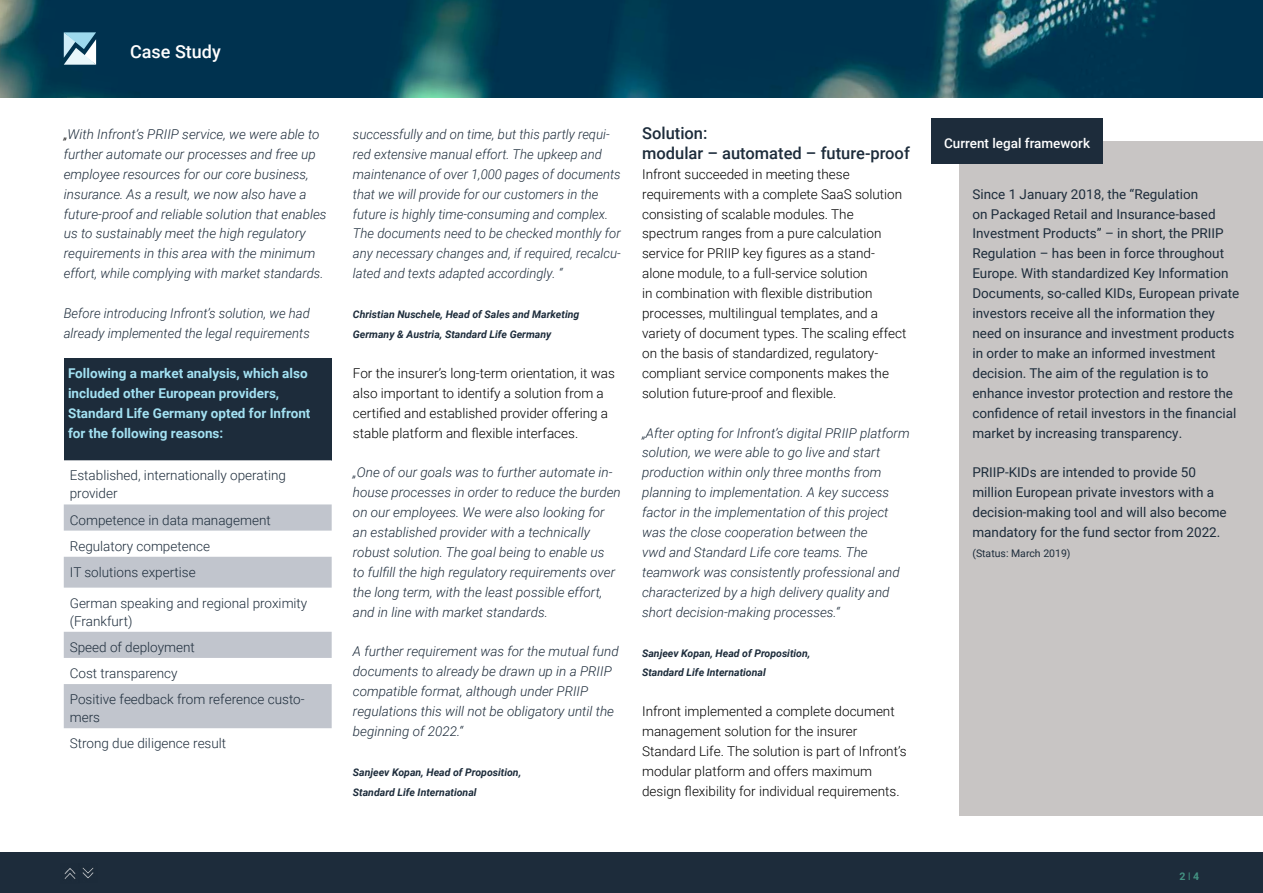
<style>
.page{position:relative;width:1263px;height:893px;background:#fff}
.page>*{position:absolute;margin:0;border:0;box-sizing:border-box;transform-origin:0 0}
.t1{font:500 18px "Roboto";color:#fff}
.t2{font:500 16.5px/20px "Roboto";color:#1d2c3b}
.t3{font:italic 300 13.5px/20px "Roboto";color:#1d2c3b}
.t4{font:300 13.5px/20px "Roboto";color:#000}
.t5{font:13.5px/20px "Roboto";color:#1d2c3b}
.t6{font:300 13.5px/26.1px "Roboto";color:#1d2c3b}
.t7{font:700 13.5px/20px "Roboto";color:#a3e1f2}
.t8{font:500 13.5px "Roboto";color:#fff}
.t9{font:italic 700 10.5px/20px "Roboto";color:#1d2c3b}
.t10{font:10.5px "Roboto";color:#1d2c3b}
.t11{font:700 10.5px "Roboto";color:#439282}
.s1{color:#000}
</style>
<div class="page">
<div style="left:64px;top:358px;width:268px;height:102px;background:#1d2c3b"></div>
<svg style="left:64px;top:460px;width:268px;height:269px"></svg>
<svg style="left:64px;top:504px;width:268px;height:224px;fill:#c1c5cd"></svg>
<div style="left:960px;top:141px;width:303px;height:674px;background:#c8c5c4"></div>
<div style="left:931px;top:118px;width:172px;height:46px;background:#1d2c3b"></div>
<div style="left:0;top:853px;width:1263px;height:40px;background:#1d2c3b"></div>
<img style="left:64px;top:868px;width:12px;height:11px">
<img style="left:82px;top:867px;width:12px;height:12px">
<img style="left:0;top:0;width:1263px;height:97px">
<svg style="left:64px;top:32px;width:32px;height:33px"></svg>
<h1 class="t1" style="left:130px;top:39px;width:92px">Case Study</h1>
<p class="t3" style="left:64px;top:124px;width:264px"><span class="s1">„</span>With Infront’s PRIIP service, we were able to further automate our processes and free up employee resources for our core business, insurance. As a result, we now also have a future-proof and reliable solution that enables us to sustainably meet the high regulatory requirements in this area with the minimum effort, while complying with market standards.</p>
<p class="t3" style="left:64px;top:303px;width:248px">Before introducing Infront’s solution, we had already implemented the legal requirements</p>
<p class="t7" style="left:68px;top:363px;width:244px">Following a market analysis, which also included other European providers, Standard Life Germany opted for Infront for the following reasons:</p>
<p class="t6" style="left:70px;top:466px;width:218px;line-height:18px">Established, internationally operating provider</p>
<p class="t6" style="left:70px;top:506px;width:203px">Competence in data management<br>Regulatory competence<br>IT solutions expertise</p>
<p class="t6" style="left:70px;top:593px;width:239px;line-height:18px">German speaking and regional proximity (Frankfurt)</p>
<p class="t6" style="left:70px;top:634px;width:236px">Speed of deployment<br>Cost transparency<br>Positive feedback from reference custo-</p>
<p class="t6" style="left:70px;top:704px;width:158px">mers<br>Strong due diligence result</p>
<p class="t3" style="left:353px;top:124px;width:269px">successfully and on time, but this partly requi&shy;red extensive manual effort. The upkeep and maintenance of over 1,000 pages of documents that we will provide for our customers in the future is highly time-consuming and complex.<br>The documents need to be checked monthly for any necessary changes and, if required, recalcu&shy;lated and texts adapted accordingly. “</p>
<p class="t9" style="left:353px;top:304px;width:228px">Christian Nuschele, Head of Sales and Marketing<br>Germany &amp; Austria, Standard Life Germany</p>
<p class="t4" style="left:353px;top:363px;width:264px">For the insurer’s long-term orientation, it was also important to identify a solution from a certified and established provider offering a stable platform and flexible interfaces.</p>
<p class="t3" style="left:353px;top:462px;width:269px">„One of our goals was to further automate in&shy;house processes in order to reduce the burden on our employees. We were also looking for an established provider with a technically robust solution. The goal being to enable us<br>to fulfill the high regulatory requirements over the long term, with the least possible effort, and in line with market standards.</p>
<p class="t3" style="left:353px;top:641px;width:267px">A further requirement was for the mutual fund documents to already be drawn up in a PRIIP compatible format, although under PRIIP regulations this will not be obligatory until the beginning of 2022.“</p>
<p class="t9" style="left:353px;top:762px;width:170px">Sanjeev Kopan, Head of Proposition,<br>Standard Life International</p>
<p class="t2" style="left:642px;top:123px;width:269px">Solution:<br>modular – automated – future-proof</p>
<p class="t4" style="left:642px;top:163px;width:266px">Infront succeeded in meeting these requirements with a complete SaaS solution consisting of scalable modules. The spectrum ranges from a pure calculation service for PRIIP key figures as a stand&shy;alone module, to a full-service solution<br>in combination with flexible distribution processes, multilingual templates, and a variety of document types. The scaling effect on the basis of standardized, regulatory&shy;compliant service components makes the solution future-proof and flexible.</p>
<p class="t3" style="left:642px;top:422px;width:269px">„After opting for Infront’s digital PRIIP platform solution, we were able to go live and start production within only three months from planning to implementation. A key success factor in the implementation of this project was the close cooperation between the<br>vwd and Standard Life core teams. The teamwork was consistently professional and characterized by a high delivery quality and short decision-making processes.“</p>
<p class="t9" style="left:642px;top:642px;width:170px">Sanjeev Kopan, Head of Proposition,<br>Standard Life International</p>
<p class="t4" style="left:642px;top:701px;width:266px">Infront implemented a complete document management solution for the insurer Standard Life. The solution is part of Infront’s modular platform and offers maximum design flexibility for individual requirements.</p>
<p class="t8" style="left:944px;top:134px;width:148px">Current legal framework</p>
<p class="t5" style="left:972px;top:183px;width:269px">Since 1 January 2018, the “Regulation<br>on Packaged Retail and Insurance-based Investment Products” – in short, the PRIIP Regulation – has been in force throughout Europe. With standardized Key Information Documents, so-called KIDs, European private investors receive all the information they need on insurance and investment products in order to make an informed investment decision. The aim of the regulation is to enhance investor protection and restore the confidence of retail investors in the financial market by increasing transparency.</p>
<p class="t5" style="left:972px;top:462px;width:256px">PRIIP-KIDs are intended to provide 50 million European private investors with a decision-making tool and will also become mandatory for the fund sector from 2022.</p>
<p class="t10" style="left:972px;top:546px;width:100px">(Status: March 2019)</p>
<p class="t11" style="left:1179px;top:869px;width:21px">2 4</p>
</div>
